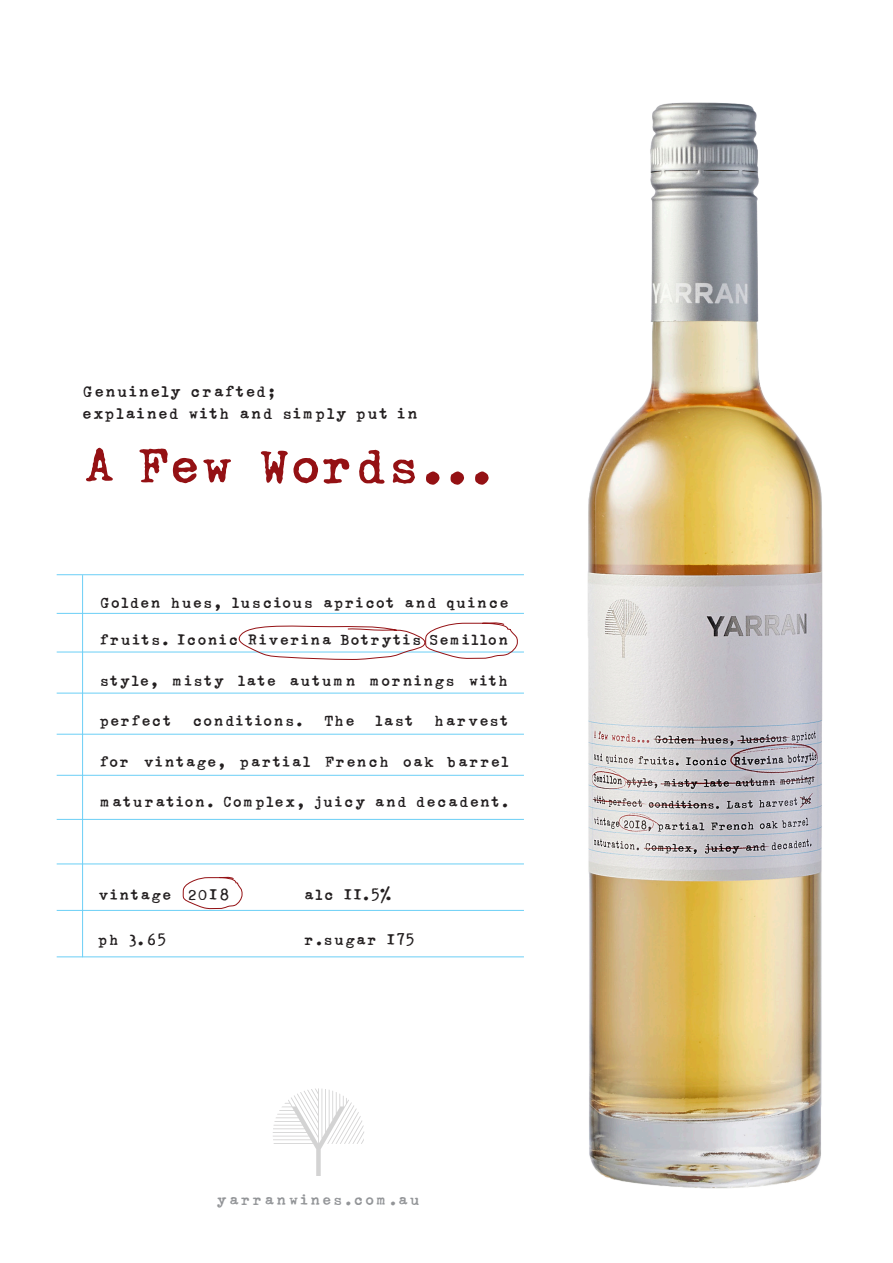
<style>
.page{position:relative;width:893px;height:1263px;background:#fff}
.page>*{position:absolute;margin:0;border:0;box-sizing:border-box;transform-origin:0 0}
.t1{font:50.4px "Typo American Com";color:#941114}
.t2{font:15.6px "Typo American Com";letter-spacing:.07em;color:#231f20}
.t3{font:15px "Typo American Com";letter-spacing:.07em;color:#231f20}
.t4{font:15px "Typo American Com";letter-spacing:.12em;color:#939598}
</style>
<div class="page">
<img style="left:588px;top:103px;width:234px;height:1085px">
<svg style="left:273px;top:1088px;width:91px;height:88px"></svg>
<hr style="left:57px;top:613px;width:467px;height:1px;background:#6bcff6">
<hr style="left:57px;top:574px;width:467px;height:1px;background:#6bcff6">
<hr style="left:82px;top:575px;width:1px;height:382px;background:#6bcff6">
<hr style="left:57px;top:693px;width:467px;height:1px;background:#6bcff6">
<hr style="left:57px;top:734px;width:467px;height:1px;background:#6bcff6">
<hr style="left:57px;top:775px;width:467px;height:1px;background:#6bcff6">
<hr style="left:57px;top:819px;width:467px;height:1px;background:#6bcff6">
<hr style="left:57px;top:863px;width:467px;height:1px;background:#6bcff6">
<hr style="left:57px;top:910px;width:467px;height:1px;background:#6bcff6">
<hr style="left:57px;top:956px;width:467px;height:1px;background:#6bcff6">
<hr style="left:57px;top:652px;width:467px;height:1px;background:#6bcff6">
<svg style="left:182px;top:876px;width:61px;height:33px"></svg>
<svg style="left:237px;top:622px;width:281px;height:38px"></svg>
<p class="t2" style="left:83px;top:381px;width:194px">Genuinely crafted;</p>
<p class="t2" style="left:83px;top:404px;width:337px">explained with and simply put in</p>
<p class="t1" style="left:83px;top:433px;width:413px">A Few Words...</p>
<p class="t3" style="left:100px;top:592px;width:410px">Golden hues, luscious apricot and quince</p>
<p class="t3" style="left:100px;top:630px;width:411px">fruits. Iconic Riverina Botrytis Semillon</p>
<p class="t3" style="left:100px;top:670px;width:410px">style, misty late autumn mornings with</p>
<p class="t3" style="left:100px;top:711px;width:73px">perfect</p>
<p class="t3" style="left:193px;top:711px;width:112px">conditions.</p>
<p class="t3" style="left:324px;top:711px;width:33px">The</p>
<p class="t3" style="left:376px;top:711px;width:40px">last</p>
<p class="t3" style="left:435px;top:711px;width:76px">harvest</p>
<p class="t3" style="left:100px;top:751px;width:410px">for vintage, partial French oak barrel</p>
<p class="t3" style="left:100px;top:792px;width:410px">maturation. Complex, juicy and decadent.</p>
<p class="t3" style="left:99px;top:885px;width:132px">vintage 2018</p>
<p class="t3" style="left:99px;top:930px;width:69px">ph 3.65</p>
<p class="t3" style="left:305px;top:885px;width:88px">alc 11.5%</p>
<p class="t3" style="left:305px;top:930px;width:111px">r.sugar 175</p>
<p class="t4" style="left:217px;top:1190px;width:205px">yarranwines.com.au</p>
</div>
